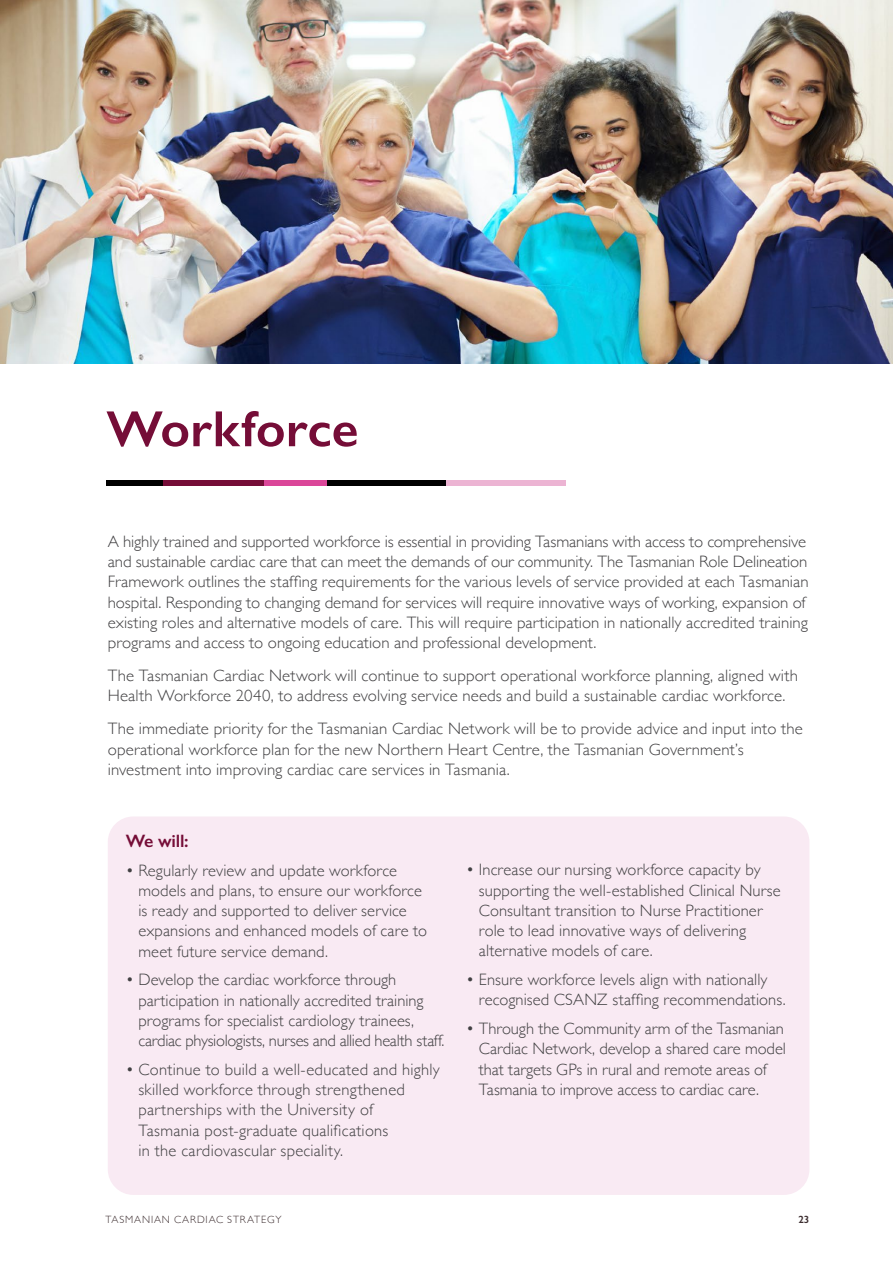
<style>
.page{position:relative;width:893px;height:1263px;background:#fff}
.page>*{position:absolute;margin:0;border:0;box-sizing:border-box;transform-origin:0 0}
.t1{font:600 51px "Gill Sans";letter-spacing:.005em;color:#750d37}
.t2{font:600 18px "Gill Sans";letter-spacing:-.015em;color:#750d37}
.t3{font:300 16.5px/20.2px "Gill Sans";letter-spacing:.005em;color:#414042}
.t4{font:300 10.5px "Gill Sans";letter-spacing:.08em;color:#3d2e30}
.t5{font:600 10.5px "Gill Sans";color:#3d2e30}
</style>
<div class="page">
<div style="left:106px;top:481px;width:57px;height:5px;background:#000"></div>
<div style="left:163px;top:481px;width:101px;height:5px;background:#750d37"></div>
<div style="left:264px;top:481px;width:63px;height:5px;background:#db4699"></div>
<div style="left:327px;top:481px;width:119px;height:5px;background:#000"></div>
<div style="left:446px;top:481px;width:120px;height:5px;background:#ecb4d3"></div>
<img style="left:0;top:0;width:893px;height:363px">
<div style="left:108px;top:816px;width:701px;height:379px;background:#f9eaf3;border-radius:26px"></div>
<h1 class="t1" style="left:106px;top:398px;width:254px">Workforce</h1>
<p class="t3" style="left:108px;top:531px;width:702px">A highly trained and supported workforce is essential in providing Tasmanians with access to comprehensive and sustainable cardiac care that can meet the demands of our community. The Tasmanian Role Delineation Framework outlines the staffing requirements for the various levels of service provided at each Tasmanian hospital. Responding to changing demand for services will require innovative ways of working, expansion of existing roles and alternative models of care. This will require participation in nationally accredited training programs and access to ongoing education and professional development.</p>
<p class="t3" style="left:108px;top:665px;width:692px">The Tasmanian Cardiac Network will continue to support operational workforce planning, aligned with<br>Health Workforce 2040, to address evolving service needs and build a sustainable cardiac workforce.</p>
<p class="t3" style="left:108px;top:718px;width:697px">The immediate priority for the Tasmanian Cardiac Network will be to provide advice and input into the operational workforce plan for the new Northern Heart Centre, the Tasmanian Government’s investment into improving cardiac care services in Tasmania.</p>
<p class="t2" style="left:126px;top:830px;width:65px">We will:</p>
<p class="t3" style="left:138px;top:859px;width:290px;text-indent:-13px">• Regularly review and update workforce models and plans, to ensure our workforce is ready and supported to deliver service expansions and enhanced models of care to meet future service demand.</p>
<p class="t3" style="left:138px;top:969px;width:308px;text-indent:-13px">• Develop the cardiac workforce through participation in nationally accredited training programs for specialist cardiology trainees, cardiac physiologists, nurses and allied health staff.</p>
<p class="t3" style="left:138px;top:1058px;width:303px;text-indent:-13px">• Continue to build a well-educated and highly skilled workforce through strengthened partnerships with the University of<br>Tasmania post-graduate qualifications<br>in the cardiovascular speciality.</p>
<p class="t3" style="left:479px;top:859px;width:303px;text-indent:-13px">• Increase our nursing workforce capacity by supporting the well-established Clinical Nurse Consultant transition to Nurse Practitioner role to lead innovative ways of delivering alternative models of care.</p>
<p class="t3" style="left:479px;top:969px;width:308px;text-indent:-13px">• Ensure workforce levels align with nationally recognised CSANZ staffing recommendations.</p>
<p class="t3" style="left:479px;top:1018px;width:309px;text-indent:-13px">• Through the Community arm of the Tasmanian Cardiac Network, develop a shared care model that targets GPs in rural and remote areas of Tasmania to improve access to cardiac care.</p>
<p class="t4" style="left:105px;top:1211px;width:178px">TASMANIAN CARDIAC STRATEGY</p>
<p class="t5" style="left:798px;top:1213px;width:13px">23</p>
</div>
